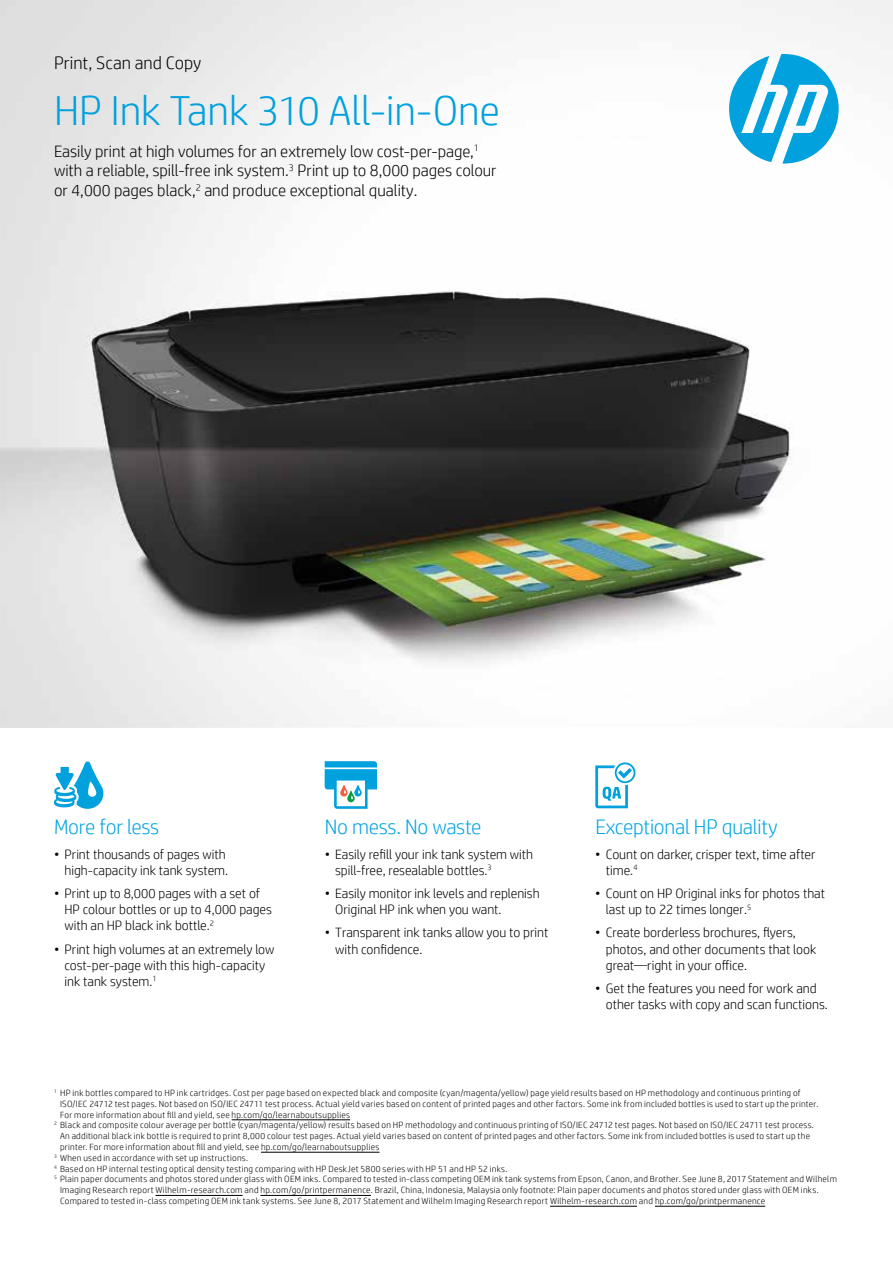
<style>
.page{position:relative;width:893px;height:1263px;background:#fff}
.page>*{position:absolute;margin:0;border:0;box-sizing:border-box;transform-origin:0 0}
.t1{font:300 42px "HP Simplified";color:#00a1dd}
.t2{font:300 21px "HP Simplified";letter-spacing:-.01em;color:#00a4e3}
.t3{font:300 18px "HP Simplified";letter-spacing:.005em;color:#000}
.t4{font:300 16.5px/19.8px "HP Simplified";color:#000}
.t5{font:300 13.5px/16.2px "HP Simplified";color:#000}
.t6{font:300 9px "HP Simplified";letter-spacing:.03em;color:#000}
</style>
<div class="page">
<img style="left:0;top:0;width:893px;height:727px">
<hr style="left:232px;top:1119px;width:118px;height:1px;background:#000">
<hr style="left:261px;top:1152px;width:118px;height:1px;background:#000">
<hr style="left:156px;top:1195px;width:87px;height:1px;background:#000">
<hr style="left:260px;top:1195px;width:111px;height:1px;background:#000">
<hr style="left:550px;top:1206px;width:87px;height:1px;background:#000">
<hr style="left:655px;top:1206px;width:110px;height:1px;background:#000">
<svg style="left:729px;top:54px;width:110px;height:110px"></svg>
<svg style="left:54px;top:761px;width:50px;height:48px"></svg>
<svg style="left:325px;top:761px;width:52px;height:48px"></svg>
<svg style="left:595px;top:762px;width:40px;height:46px"></svg>
<h3 class="t3" style="left:54px;top:51px;width:149px">Print, Scan and Copy</h3>
<h1 class="t1" style="left:54px;top:83px;width:448px">HP Ink Tank 310 All-in-One</h1>
<h3 class="t4" style="left:54px;top:140px;width:444px">Easily print at high volumes for an extremely low cost-per-page,<sup>1 </sup>with a reliable, spill-free ink system.<sup>3</sup> Print up to 8,000 pages colour or 4,000 pages black,<sup>2</sup> and produce exceptional quality.</h3>
<h2 class="t2" style="left:54px;top:813px;width:107px">More for less</h2>
<h2 class="t2" style="left:325px;top:813px;width:158px">No mess. No waste</h2>
<h2 class="t2" style="left:595px;top:813px;width:184px">Exceptional HP quality</h2>
<h3 class="t5" style="left:54px;top:845px;width:176px;text-align:right">• Print thousands of pages with high-capacity ink tank system.</h3>
<h3 class="t5" style="left:65px;top:885px;width:209px;text-indent:-11px">• Print up to 8,000 pages with a set of<br>HP colour bottles or up to 4,000 pages with an HP black ink bottle.<sup>2</sup></h3>
<h3 class="t5" style="left:65px;top:940px;width:211px;text-indent:-11px">• Print high volumes at an extremely low cost-per-page with this high-capacity ink tank system.<sup>1</sup></h3>
<h3 class="t5" style="left:335px;top:845px;width:200px;text-indent:-11px">• Easily refill your ink tank system with spill-free, resealable bottles.<sup>3</sup></h3>
<h3 class="t5" style="left:335px;top:885px;width:206px;text-indent:-11px">• Easily monitor ink levels and replenish<br>Original HP ink when you want.</h3>
<h3 class="t5" style="left:335px;top:924px;width:215px;text-indent:-11px">• Transparent ink tanks allow you to print with confidence.</h3>
<h3 class="t5" style="left:606px;top:845px;width:211px;text-indent:-11px">• Count on darker, crisper text, time after time.<sup>4</sup></h3>
<h3 class="t5" style="left:606px;top:885px;width:221px;text-indent:-11px">• Count on HP Original inks for photos that last up to 22 times longer.<sup>5</sup></h3>
<h3 class="t5" style="left:606px;top:924px;width:212px;text-indent:-11px">• Create borderless brochures, flyers, photos, and other documents that look great—right in your office.</h3>
<h3 class="t5" style="left:606px;top:980px;width:224px;text-indent:-11px">• Get the features you need for work and other tasks with copy and scan functions.</h3>
<p class="t6" style="left:54px;top:1087px;width:748px"><sup>1</sup> HP ink bottles compared to HP ink cartridges. Cost per page based on expected black and composite (cyan/magenta/yellow) page yield results based on HP methodology and continuous printing of</p>
<p class="t6" style="left:60px;top:1098px;width:760px">ISO/IEC 24712 test pages. Not based on ISO/IEC 24711 test process. Actual yield varies based on content of printed pages and other factors. Some ink from included bottles is used to start up the printer.</p>
<p class="t6" style="left:60px;top:1108px;width:292px">For more information about fill and yield, see hp.com/go/learnaboutsupplies</p>
<p class="t6" style="left:54px;top:1119px;width:761px"><sup>2</sup> Black and composite colour average per bottle (cyan/magenta/yellow) results based on HP methodology and continuous printing of ISO/IEC 24712 test pages. Not based on ISO/IEC 24711 test process.</p>
<p class="t6" style="left:60px;top:1130px;width:752px">An additional black ink bottle is required to print 8,000 colour test pages. Actual yield varies based on content of printed pages and other factors. Some ink from included bottles is used to start up the</p>
<p class="t6" style="left:60px;top:1141px;width:321px">printer. For more information about fill and yield, see hp.com/go/learnaboutsupplies</p>
<p class="t6" style="left:54px;top:1152px;width:196px"><sup>3</sup> When used in accordance with set up instructions.</p>
<p class="t6" style="left:54px;top:1162px;width:455px"><sup>4</sup> Based on HP internal testing optical density testing comparing with HP DeskJet 5800 series with HP 51 and HP 52 inks.</p>
<p class="t6" style="left:54px;top:1173px;width:784px"><sup>5</sup> Plain paper documents and photos stored under glass with OEM inks. Compared to tested in-class competing OEM ink tank systems from Epson, Canon, and Brother. See June 8, 2017 Statement and Wilhelm</p>
<p class="t6" style="left:60px;top:1184px;width:760px">Imaging Research report Wilhelm-research.com and hp.com/go/printpermanence. Brazil, China, Indonesia, Malaysia only footnote: Plain paper documents and photos stored under glass with OEM inks.</p>
<p class="t6" style="left:60px;top:1195px;width:707px">Compared to tested in-class competing OEM ink tank systems. See June 8, 2017 Statement and Wilhelm Imaging Research report Wilhelm-research.com and hp.com/go/printpermanence</p>
</div>
